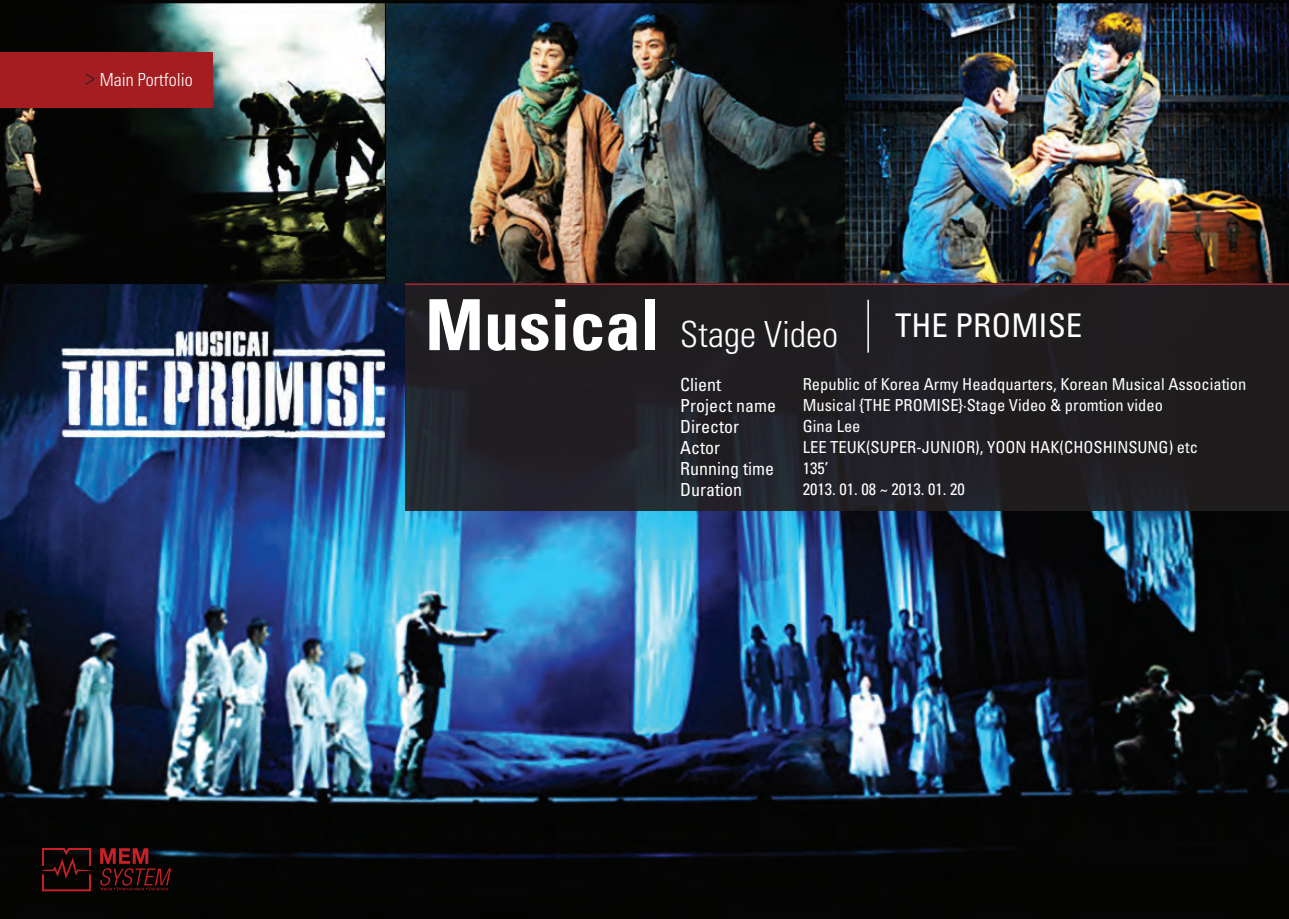
<style>
.page{position:relative;width:1289px;height:919px;background:#fff}
.page>*{position:absolute;margin:0;border:0;box-sizing:border-box;transform-origin:0 0}
.t1{font:300 condensed 36px "Univers LT Std";color:#fff}
.t2{font:condensed 32.7px "Univers LT Std";color:#fff}
.t3{font:condensed 18px/21px "Univers LT Std";color:#fff}
.t4{font:300 condensed 18px "Univers LT Std";color:#fff}
.t5{font:condensed 16.5px/21px "Univers LT Std";color:#fff}
.s1{font-family:"YDVYGO Std 31";font-weight:400;font-stretch:normal;font-size:16.5px;color:#231f20}
.s2{font-weight:700;font-size:70.5px}
</style>
<div class="page">
<img style="left:0;top:0;width:1288px;height:918px">
<div style="left:0;top:52px;width:213px;height:55px;background:#a41d20"></div>
<svg style="left:42px;top:847px;width:51px;height:44px"></svg>
<svg style="left:100px;top:848px;width:71px;height:42px"></svg>
<div style="left:405px;top:284px;width:883px;height:227px;background:#231f20"></div>
<hr style="left:405px;top:284px;width:883px;height:1px;background:#ec2839">
<hr style="left:867px;top:300px;width:1px;height:52px;background:#fff">
<p class="t4" style="left:85px;top:68px;width:109px"><span class="s1">&gt;</span> Main Portfolio</p>
<h1 class="t1" style="left:425px;top:313px;width:414px"><span class="s2">Musical</span> Stage Video</h1>
<h2 class="t2" style="left:895px;top:305px;width:188px">THE PROMISE</h2>
<p class="t3" style="left:680px;top:373px;width:97px">Client<br>Project name<br>Director<br>Actor<br>Running time<br>Duration</p>
<p class="t5" style="left:802px;top:373px;width:445px">Republic of Korea Army Headquarters, Korean Musical Association Musical {THE PROMISE}·Stage Video &amp; promtion video<br>Gina Lee<br>LEE TEUK(SUPER-JUNIOR), YOON HAK(CHOSHINSUNG) etc<br>135’<br>2013. 01. 08 ~ 2013. 01. 20</p>
</div>
